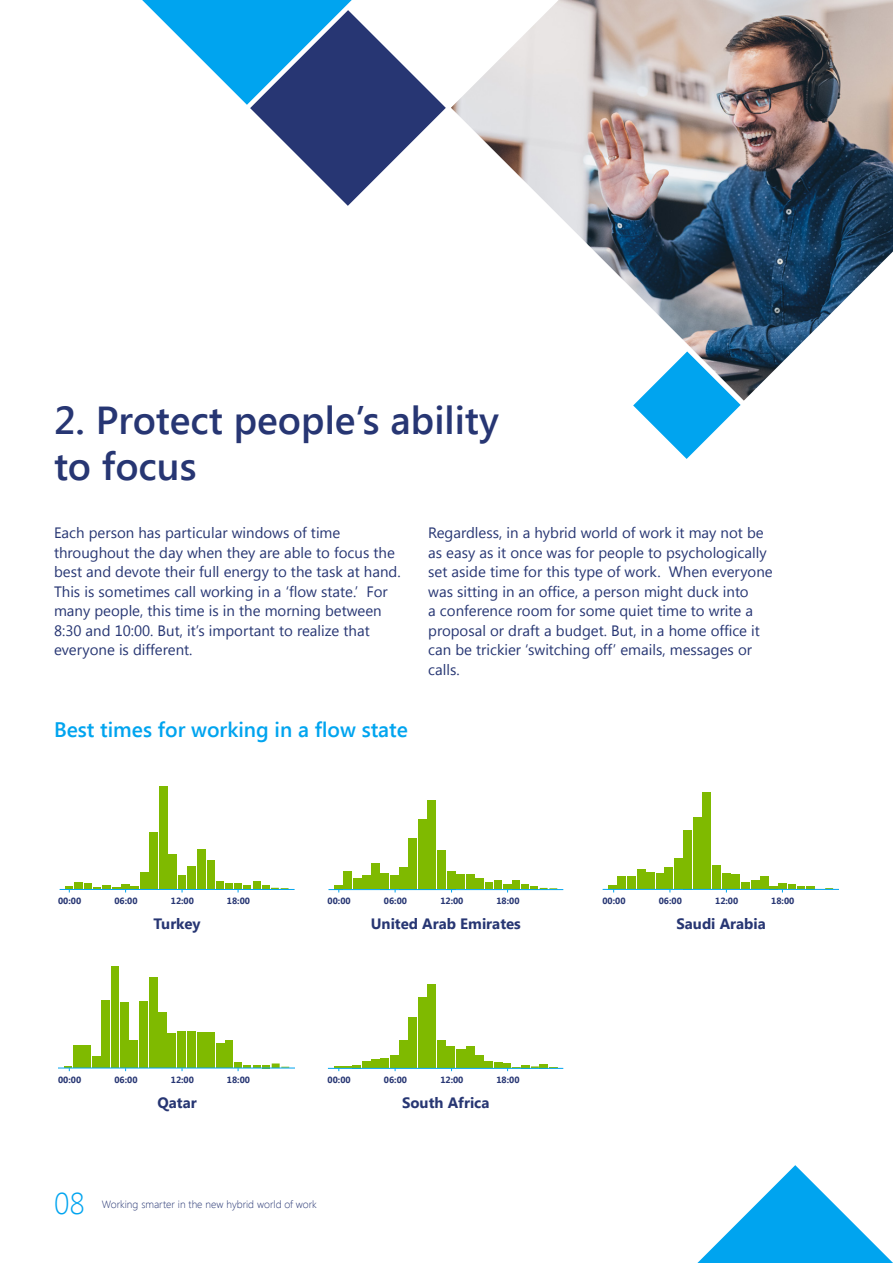
<style>
.page{position:relative;width:893px;height:1263px;background:#fff}
.page>*{position:absolute;margin:0;border:0;box-sizing:border-box;transform-origin:0 0}
.t1{font:600 39px/46.8px "Segoe UI";color:#273673}
.t2{font:300 30px "Segoe UI";color:#00a4ef}
.t3{font:600 21px "Segoe UI";color:#00a4ef}
.t4{font:15px/19.5px "Segoe UI";color:#273673}
.t5{font:700 15px "Segoe UI";color:#273673}
.t6{font:300 10.5px "Segoe UI";color:#273673}
.t7{font:700 9px "Segoe UI";color:#273673}
</style>
<div class="page">
<div style="left:618px;top:876px;width:8px;height:13px;background:#7fba00"></div>
<div style="left:627px;top:877px;width:8px;height:12px;background:#7fba00"></div>
<div style="left:637px;top:869px;width:8px;height:20px;background:#7fba00"></div>
<div style="left:646px;top:873px;width:9px;height:16px;background:#7fba00"></div>
<div style="left:656px;top:874px;width:7px;height:15px;background:#7fba00"></div>
<div style="left:665px;top:867px;width:8px;height:22px;background:#7fba00"></div>
<div style="left:674px;top:859px;width:9px;height:30px;background:#7fba00"></div>
<div style="left:683px;top:830px;width:9px;height:59px;background:#7fba00"></div>
<div style="left:693px;top:818px;width:9px;height:71px;background:#7fba00"></div>
<div style="left:702px;top:792px;width:9px;height:97px;background:#7fba00"></div>
<div style="left:712px;top:865px;width:9px;height:24px;background:#7fba00"></div>
<div style="left:722px;top:873px;width:8px;height:16px;background:#7fba00"></div>
<div style="left:731px;top:875px;width:9px;height:14px;background:#7fba00"></div>
<div style="left:741px;top:882px;width:9px;height:7px;background:#7fba00"></div>
<div style="left:751px;top:880px;width:8px;height:9px;background:#7fba00"></div>
<div style="left:760px;top:876px;width:9px;height:13px;background:#7fba00"></div>
<div style="left:779px;top:884px;width:8px;height:5px;background:#7fba00"></div>
<hr style="left:603px;top:889px;width:236px;height:1px;background:#00a4ef">
<div style="left:362px;top:1062px;width:8px;height:6px;background:#7fba00"></div>
<div style="left:371px;top:1060px;width:9px;height:8px;background:#7fba00"></div>
<div style="left:380px;top:1059px;width:9px;height:9px;background:#7fba00"></div>
<div style="left:390px;top:1056px;width:8px;height:12px;background:#7fba00"></div>
<div style="left:399px;top:1041px;width:9px;height:27px;background:#7fba00"></div>
<div style="left:408px;top:1017px;width:9px;height:51px;background:#7fba00"></div>
<div style="left:418px;top:997px;width:8px;height:71px;background:#7fba00"></div>
<div style="left:427px;top:984px;width:9px;height:84px;background:#7fba00"></div>
<div style="left:437px;top:1040px;width:8px;height:28px;background:#7fba00"></div>
<div style="left:447px;top:1046px;width:8px;height:22px;background:#7fba00"></div>
<div style="left:456px;top:1049px;width:9px;height:19px;background:#7fba00"></div>
<div style="left:466px;top:1047px;width:9px;height:21px;background:#7fba00"></div>
<div style="left:475px;top:1055px;width:9px;height:13px;background:#7fba00"></div>
<div style="left:485px;top:1061px;width:8px;height:7px;background:#7fba00"></div>
<div style="left:494px;top:1063px;width:8px;height:5px;background:#7fba00"></div>
<hr style="left:328px;top:1068px;width:235px;height:1px;background:#00a4ef">
<div style="left:73px;top:1045px;width:8px;height:22px;background:#7fba00"></div>
<div style="left:83px;top:1045px;width:8px;height:22px;background:#7fba00"></div>
<div style="left:92px;top:1056px;width:9px;height:11px;background:#7fba00"></div>
<div style="left:101px;top:1000px;width:9px;height:67px;background:#7fba00"></div>
<div style="left:111px;top:966px;width:8px;height:101px;background:#7fba00"></div>
<div style="left:120px;top:1002px;width:9px;height:65px;background:#7fba00"></div>
<div style="left:130px;top:1040px;width:8px;height:27px;background:#7fba00"></div>
<div style="left:139px;top:1001px;width:8px;height:67px;background:#7fba00"></div>
<div style="left:149px;top:977px;width:8px;height:90px;background:#7fba00"></div>
<div style="left:158px;top:1012px;width:9px;height:55px;background:#7fba00"></div>
<div style="left:168px;top:1033px;width:8px;height:34px;background:#7fba00"></div>
<div style="left:178px;top:1031px;width:8px;height:36px;background:#7fba00"></div>
<div style="left:187px;top:1031px;width:9px;height:36px;background:#7fba00"></div>
<div style="left:197px;top:1032px;width:9px;height:35px;background:#7fba00"></div>
<div style="left:207px;top:1032px;width:8px;height:35px;background:#7fba00"></div>
<div style="left:216px;top:1043px;width:8px;height:24px;background:#7fba00"></div>
<div style="left:225px;top:1041px;width:8px;height:27px;background:#7fba00"></div>
<div style="left:234px;top:1062px;width:8px;height:5px;background:#7fba00"></div>
<div style="left:272px;top:1063px;width:8px;height:5px;background:#7fba00"></div>
<hr style="left:59px;top:1068px;width:236px;height:1px;background:#00a4ef">
<div style="left:334px;top:885px;width:9px;height:5px;background:#7fba00"></div>
<div style="left:343px;top:871px;width:9px;height:18px;background:#7fba00"></div>
<div style="left:353px;top:878px;width:8px;height:11px;background:#7fba00"></div>
<div style="left:362px;top:875px;width:8px;height:14px;background:#7fba00"></div>
<div style="left:372px;top:863px;width:8px;height:26px;background:#7fba00"></div>
<div style="left:381px;top:873px;width:8px;height:16px;background:#7fba00"></div>
<div style="left:390px;top:875px;width:8px;height:14px;background:#7fba00"></div>
<div style="left:399px;top:867px;width:9px;height:22px;background:#7fba00"></div>
<div style="left:409px;top:838px;width:8px;height:51px;background:#7fba00"></div>
<div style="left:418px;top:819px;width:8px;height:70px;background:#7fba00"></div>
<div style="left:428px;top:800px;width:8px;height:89px;background:#7fba00"></div>
<div style="left:437px;top:850px;width:8px;height:39px;background:#7fba00"></div>
<div style="left:447px;top:871px;width:8px;height:18px;background:#7fba00"></div>
<div style="left:456px;top:875px;width:9px;height:14px;background:#7fba00"></div>
<div style="left:466px;top:875px;width:8px;height:14px;background:#7fba00"></div>
<div style="left:476px;top:878px;width:8px;height:11px;background:#7fba00"></div>
<div style="left:485px;top:882px;width:8px;height:7px;background:#7fba00"></div>
<div style="left:494px;top:881px;width:8px;height:8px;background:#7fba00"></div>
<div style="left:512px;top:880px;width:8px;height:9px;background:#7fba00"></div>
<svg style="left:522px;top:885px;width:35px;height:4px"></svg>
<hr style="left:328px;top:889px;width:235px;height:1px;background:#00a4ef">
<img style="left:451px;top:0;width:442px;height:401px">
<svg style="left:633px;top:351px;width:108px;height:108px"></svg>
<svg style="left:697px;top:1165px;width:196px;height:98px"></svg>
<svg style="left:142px;top:0;width:304px;height:206px"></svg>
<div style="left:75px;top:882px;width:8px;height:7px;background:#7fba00"></div>
<div style="left:84px;top:883px;width:8px;height:6px;background:#7fba00"></div>
<div style="left:140px;top:873px;width:8px;height:16px;background:#7fba00"></div>
<div style="left:150px;top:832px;width:8px;height:57px;background:#7fba00"></div>
<div style="left:159px;top:786px;width:8px;height:103px;background:#7fba00"></div>
<div style="left:169px;top:855px;width:8px;height:34px;background:#7fba00"></div>
<div style="left:178px;top:876px;width:8px;height:13px;background:#7fba00"></div>
<div style="left:187px;top:866px;width:9px;height:23px;background:#7fba00"></div>
<div style="left:198px;top:849px;width:8px;height:40px;background:#7fba00"></div>
<div style="left:207px;top:860px;width:8px;height:29px;background:#7fba00"></div>
<div style="left:216px;top:881px;width:8px;height:8px;background:#7fba00"></div>
<div style="left:225px;top:884px;width:8px;height:5px;background:#7fba00"></div>
<div style="left:234px;top:884px;width:8px;height:5px;background:#7fba00"></div>
<div style="left:253px;top:882px;width:7px;height:7px;background:#7fba00"></div>
<svg style="left:262px;top:885px;width:27px;height:4px"></svg>
<hr style="left:60px;top:889px;width:235px;height:1px;background:#00a4ef">
<svg style="left:66px;top:887px;width:7px;height:5px"></svg>
<svg style="left:93px;top:885px;width:46px;height:7px"></svg>
<svg style="left:238px;top:885px;width:13px;height:7px"></svg>
<svg style="left:64px;top:1066px;width:8px;height:5px"></svg>
<svg style="left:238px;top:1065px;width:32px;height:6px"></svg>
<svg style="left:503px;top:885px;width:8px;height:7px"></svg>
<svg style="left:334px;top:1065px;width:27px;height:6px"></svg>
<svg style="left:503px;top:1064px;width:55px;height:7px"></svg>
<svg style="left:609px;top:886px;width:8px;height:6px"></svg>
<svg style="left:769px;top:885px;width:46px;height:7px"></svg>
<h1 class="t1" style="left:54px;top:394px;width:446px">2. Protect people’s ability to focus</h1>
<p class="t4" style="left:54px;top:522px;width:348px">Each person has particular windows of time throughout the day when they are able to focus the best and devote their full energy to the task at hand.<br>This is sometimes call working in a ‘flow state.’ For many people, this time is in the morning between 8:30 and 10:00. But, it’s important to realize that everyone is different.</p>
<p class="t4" style="left:428px;top:522px;width:346px">Regardless, in a hybrid world of work it may not be as easy as it once was for people to psychologically set aside time for this type of work. When everyone was sitting in an office, a person might duck into<br>a conference room for some quiet time to write a proposal or draft a budget. But, in a home office it can be trickier ‘switching off’ emails, messages or calls.</p>
<h3 class="t3" style="left:54px;top:715px;width:355px">Best times for working in a flow state</h3>
<p class="t7" style="left:58px;top:895px;width:25px">00:00</p>
<p class="t7" style="left:114px;top:895px;width:25px">06:00</p>
<p class="t7" style="left:171px;top:895px;width:25px">12:00</p>
<p class="t7" style="left:227px;top:895px;width:25px">18:00</p>
<p class="t5" style="left:154px;top:913px;width:49px">Turkey</p>
<p class="t7" style="left:328px;top:895px;width:25px">00:00</p>
<p class="t7" style="left:384px;top:895px;width:25px">06:00</p>
<p class="t7" style="left:440px;top:895px;width:25px">12:00</p>
<p class="t7" style="left:496px;top:895px;width:25px">18:00</p>
<p class="t5" style="left:371px;top:913px;width:152px">United Arab Emirates</p>
<p class="t7" style="left:58px;top:1073px;width:25px">00:00</p>
<p class="t7" style="left:114px;top:1073px;width:25px">06:00</p>
<p class="t7" style="left:171px;top:1073px;width:25px">12:00</p>
<p class="t7" style="left:227px;top:1073px;width:25px">18:00</p>
<p class="t5" style="left:157px;top:1092px;width:41px">Qatar</p>
<p class="t7" style="left:328px;top:1073px;width:25px">00:00</p>
<p class="t7" style="left:384px;top:1073px;width:25px">06:00</p>
<p class="t7" style="left:440px;top:1073px;width:25px">12:00</p>
<p class="t7" style="left:496px;top:1073px;width:25px">18:00</p>
<p class="t5" style="left:402px;top:1092px;width:89px">South Africa</p>
<h2 class="t2" style="left:54px;top:1183px;width:32px">08</h2>
<p class="t6" style="left:102px;top:1197px;width:217px">Working smarter in the new hybrid world of work</p>
<p class="t7" style="left:602px;top:895px;width:25px">00:00</p>
<p class="t7" style="left:659px;top:895px;width:25px">06:00</p>
<p class="t7" style="left:715px;top:895px;width:25px">12:00</p>
<p class="t7" style="left:771px;top:895px;width:25px">18:00</p>
<p class="t5" style="left:676px;top:913px;width:91px">Saudi Arabia</p>
</div>
